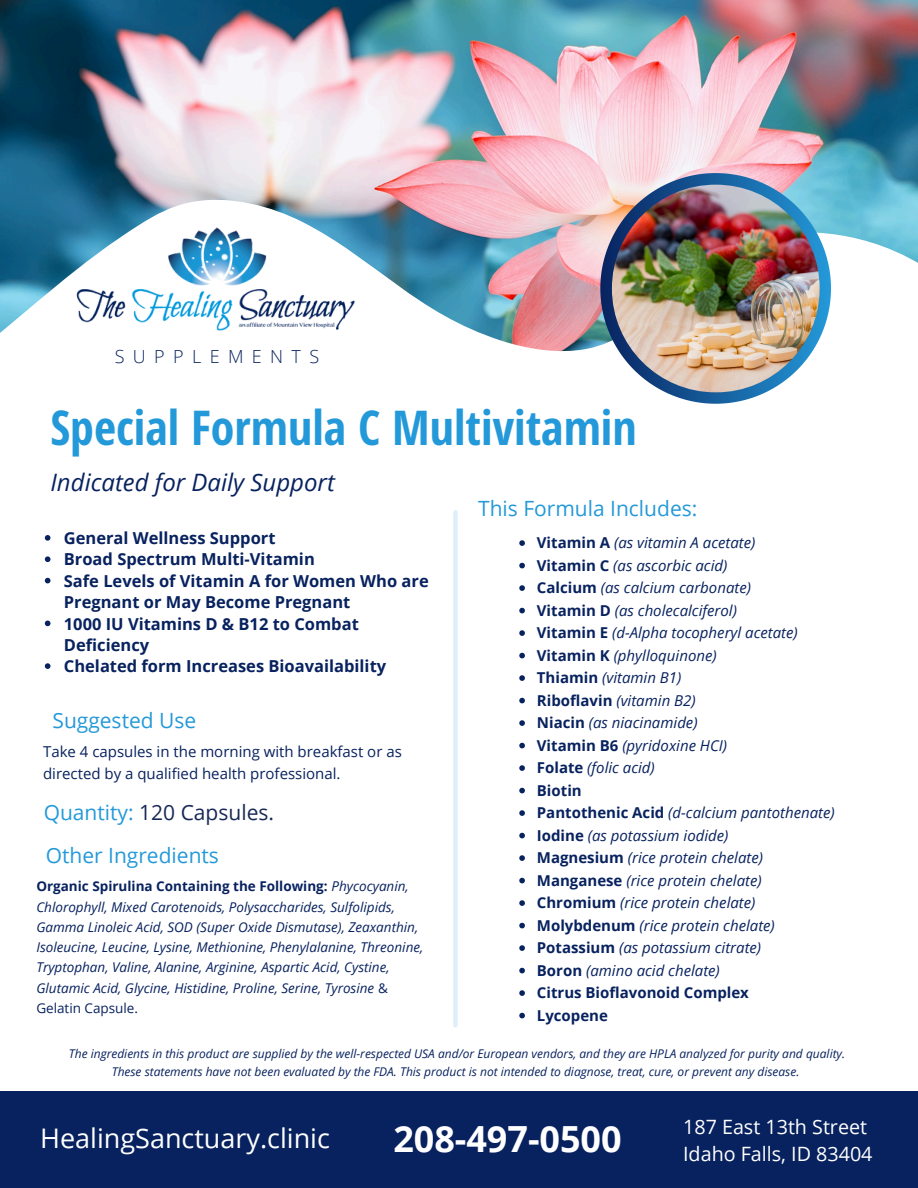
<style>
.page{position:relative;width:918px;height:1188px;background:#fff}
.page>*{position:absolute;margin:0;border:0;box-sizing:border-box;transform-origin:0 0}
.t1{font:700 48px "Open Sans Hebrew Condensed";color:#2499d9}
.t2{font:700 36px "Open Sans";color:#fff}
.t3{font:27px "Open Sans";color:#fff}
.t4{font:italic 24px "Open Sans";color:#08225f}
.t5{font:21px "Open Sans";color:#2499d9}
.t6{font:21px "Open Sans";color:#182857}
.t7{font:19.8px/27.2px "Open Sans";color:#fff}
.t8{font:300 18px "Open Sans";letter-spacing:.465em;color:#08225f}
.t9{font:700 16.5px/21.3px "Open Sans";color:#08225f}
.t10{font:italic 15px "Open Sans";color:#08225f}
.t11{font:15px/21.3px "Open Sans";color:#08225f}
.t12{font:700 15px "Open Sans";color:#08225f}
.t13{font:italic 13.5px/20.2px "Open Sans";color:#08225f}
.t14{font:italic 12px "Open Sans";color:#08225f}
.s1{color:#2499d9}
.s2{font-weight:700;font-style:normal}
.s3{font-style:normal}
</style>
<div class="page">
<img style="left:0;top:0;width:918px;height:200px">
<img style="left:0;top:200px;width:918px;height:152px">
<svg style="left:600px;top:173px;width:231px;height:231px"></svg>
<img style="left:612px;top:185px;width:208px;height:207px;border-radius:50%">
<div style="left:453px;top:512px;width:5px;height:513px;background:#deeff9"></div>
<div style="left:0;top:1092px;width:918px;height:96px;background:#08225f"></div>
<svg style="left:519px;top:540px;width:6px;height:6px"></svg>
<svg style="left:519px;top:563px;width:6px;height:5px"></svg>
<svg style="left:519px;top:585px;width:6px;height:6px"></svg>
<svg style="left:519px;top:608px;width:6px;height:5px"></svg>
<svg style="left:519px;top:630px;width:6px;height:6px"></svg>
<svg style="left:519px;top:653px;width:6px;height:5px"></svg>
<svg style="left:519px;top:675px;width:6px;height:6px"></svg>
<svg style="left:519px;top:698px;width:6px;height:5px"></svg>
<svg style="left:519px;top:720px;width:6px;height:6px"></svg>
<svg style="left:519px;top:743px;width:6px;height:5px"></svg>
<svg style="left:519px;top:765px;width:6px;height:6px"></svg>
<svg style="left:519px;top:788px;width:6px;height:5px"></svg>
<svg style="left:519px;top:810px;width:6px;height:6px"></svg>
<svg style="left:519px;top:833px;width:6px;height:5px"></svg>
<svg style="left:519px;top:855px;width:6px;height:6px"></svg>
<svg style="left:519px;top:878px;width:6px;height:5px"></svg>
<svg style="left:519px;top:900px;width:6px;height:6px"></svg>
<svg style="left:519px;top:923px;width:6px;height:5px"></svg>
<svg style="left:519px;top:945px;width:6px;height:6px"></svg>
<svg style="left:519px;top:968px;width:6px;height:5px"></svg>
<svg style="left:519px;top:990px;width:6px;height:6px"></svg>
<svg style="left:519px;top:1013px;width:6px;height:5px"></svg>
<svg style="left:45px;top:535px;width:5px;height:6px"></svg>
<svg style="left:45px;top:556px;width:5px;height:6px"></svg>
<svg style="left:45px;top:578px;width:5px;height:5px"></svg>
<svg style="left:45px;top:621px;width:5px;height:5px"></svg>
<svg style="left:45px;top:663px;width:5px;height:6px"></svg>
<img style="left:74px;top:227px;width:286px;height:110px">
<h4 class="t8" style="left:115px;top:344px;width:206px">SUPPLEMENTS</h4>
<p class="t1" style="left:50px;top:394px;width:588px">Special Formula C Multivitamin</p>
<p class="t4" style="left:50px;top:465px;width:286px">Indicated for Daily Support</p>
<p class="t9" style="left:64px;top:527px;width:213px">General Wellness Support</p>
<p class="t9" style="left:64px;top:548px;width:252px">Broad Spectrum Multi-Vitamin</p>
<p class="t9" style="left:64px;top:570px;width:366px">Safe Levels of Vitamin A for Women Who are<br>Pregnant or May Become Pregnant</p>
<p class="t9" style="left:64px;top:613px;width:296px">1000 IU Vitamins D &amp; B12 to Combat<br>Deficiency</p>
<p class="t9" style="left:64px;top:655px;width:324px">Chelated form Increases Bioavailability</p>
<p class="t5" style="left:52px;top:706px;width:145px">Suggested Use</p>
<p class="t11" style="left:43px;top:741px;width:360px">Take 4 capsules in the morning with breakfast or as directed by a qualified health professional.</p>
<p class="t6" style="left:44px;top:797px;width:232px"><span class="s1">Quantity:</span> 120 Capsules.</p>
<p class="t5" style="left:46px;top:840px;width:175px">Other Ingredients</p>
<p class="t13" style="left:36px;top:876px;width:389px"><span class="s2">Organic Spirulina Containing the Following:</span> Phycocyanin, Chlorophyll, Mixed Carotenoids, Polysaccharides, Sulfolipids, Gamma Linoleic Acid, SOD (Super Oxide Dismutase), Zeaxanthin, Isoleucine, Leucine, Lysine, Methionine, Phenylalanine, Threonine, Tryptophan, Valine, Alanine, Arginine, Aspartic Acid, Cystine, Glutamic Acid, Glycine, Histidine, Proline, Serine, Tyrosine <span class="s3">&amp; Gelatin Capsule.</span></p>
<p class="t5" style="left:478px;top:493px;width:221px">This Formula Includes:</p>
<p class="t10" style="left:537px;top:532px;width:220px"><span class="s2">Vitamin A</span> (as vitamin A acetate)</p>
<p class="t10" style="left:537px;top:555px;width:192px"><span class="s2">Vitamin C</span> (as ascorbic acid)</p>
<p class="t10" style="left:537px;top:577px;width:216px"><span class="s2">Calcium</span> (as calcium carbonate)</p>
<h5 class="t10" style="left:537px;top:600px;width:202px"><span class="s2">Vitamin D</span> (as cholecalciferol)</h5>
<p class="t10" style="left:537px;top:622px;width:262px"><span class="s2">Vitamin E</span> (d-Alpha tocopheryl acetate)</p>
<h5 class="t10" style="left:537px;top:645px;width:181px"><span class="s2">Vitamin K</span> (phylloquinone)</h5>
<h5 class="t10" style="left:537px;top:667px;width:146px"><span class="s2">Thiamin</span> (vitamin B1)</h5>
<p class="t10" style="left:537px;top:690px;width:160px"><span class="s2">Riboflavin</span> (vitamin B2)</p>
<h5 class="t10" style="left:537px;top:712px;width:162px"><span class="s2">Niacin</span> (as niacinamide)</h5>
<p class="t10" style="left:537px;top:735px;width:192px"><span class="s2">Vitamin B6</span> (pyridoxine HCI)</p>
<p class="t10" style="left:537px;top:757px;width:120px"><span class="s2">Folate</span> (folic acid)</p>
<p class="t12" style="left:537px;top:780px;width:46px">Biotin</p>
<p class="t10" style="left:537px;top:802px;width:299px"><span class="s2">Pantothenic Acid</span> (d-calcium pantothenate)</p>
<p class="t10" style="left:537px;top:825px;width:193px"><span class="s2">Iodine</span> (as potassium iodide)</p>
<p class="t10" style="left:537px;top:847px;width:228px"><span class="s2">Magnesium</span> (rice protein chelate)</p>
<p class="t10" style="left:537px;top:870px;width:226px"><span class="s2">Manganese</span> (rice protein chelate)</p>
<p class="t10" style="left:537px;top:892px;width:220px"><span class="s2">Chromium</span> (rice protein chelate)</p>
<p class="t10" style="left:537px;top:915px;width:239px"><span class="s2">Molybdenum</span> (rice protein chelate)</p>
<p class="t10" style="left:537px;top:937px;width:226px"><span class="s2">Potassium</span> (as potassium citrate)</p>
<p class="t10" style="left:537px;top:960px;width:184px"><span class="s2">Boron</span> (amino acid chelate)</p>
<p class="t12" style="left:537px;top:982px;width:214px">Citrus Bioflavonoid Complex</p>
<p class="t12" style="left:537px;top:1005px;width:73px">Lycopene</p>
<p class="t14" style="left:69px;top:1045px;width:778px">The ingredients in this product are supplied by the well-respected USA and/or European vendors, and they are HPLA analyzed for purity and quality.</p>
<p class="t14" style="left:112px;top:1063px;width:689px">These statements have not been evaluated by the FDA. This product is not intended to diagnose, treat, cure, or prevent any disease.</p>
<h6 class="t3" style="left:40px;top:1120px;width:291px">HealingSanctuary.clinic</h6>
<h1 class="t2" style="left:393px;top:1114px;width:230px">208-497-0500</h1>
<p class="t7" style="left:683px;top:1112px;width:191px">187 East 13th Street<br>Idaho Falls, ID 83404</p>
</div>
